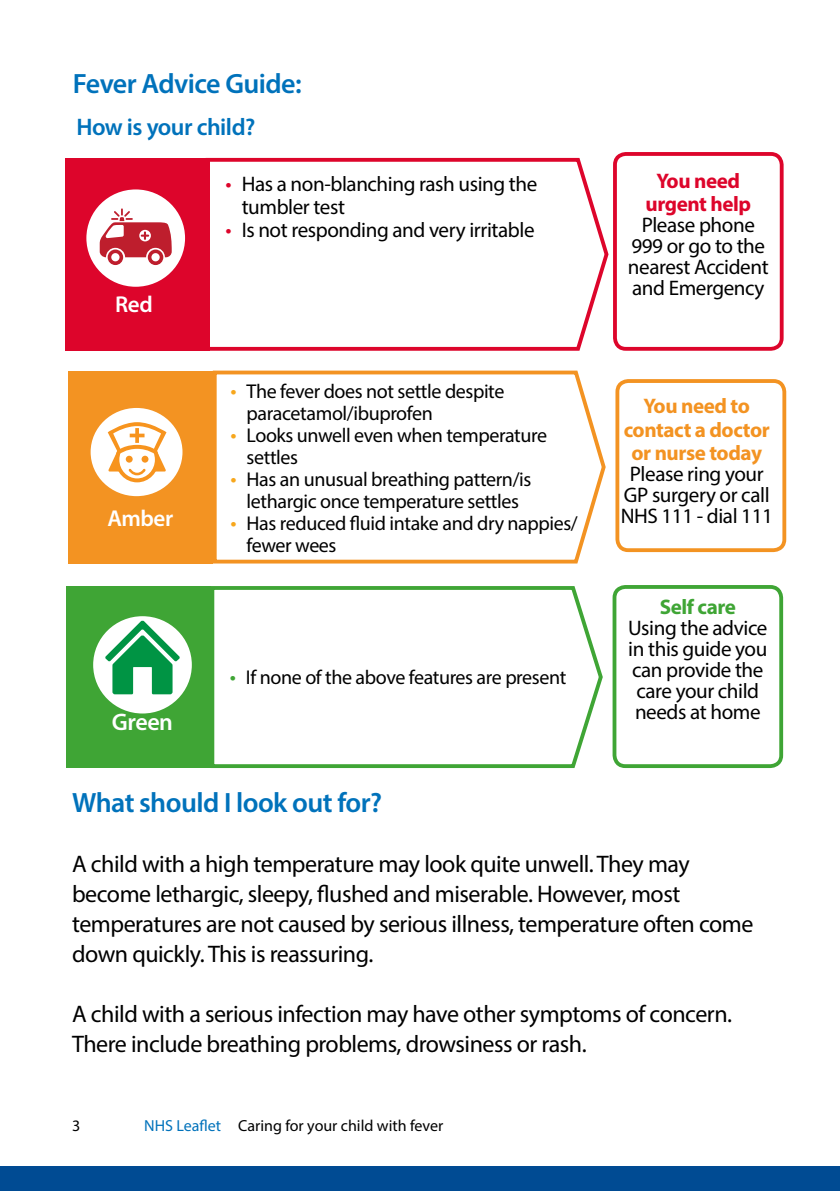
<style>
.page{position:relative;width:840px;height:1191px;background:#fff}
.page>*{position:absolute;margin:0;border:0;box-sizing:border-box;transform-origin:0 0}
.t1{font:600 28px "Myriad Pro";letter-spacing:-.02em;color:#0072bb}
.t2{font:24px/30px "Myriad Pro";letter-spacing:-.02em;color:#000}
.t3{font:600 24px "Myriad Pro";letter-spacing:-.02em;color:#0072bb}
.t4{font:600 24px "Myriad Pro";letter-spacing:-.02em;color:#fff}
.t5{font:600 23px "Myriad Pro";letter-spacing:-.02em;color:#fff}
.t6{font:21px/21px "Myriad Pro";letter-spacing:-.02em;color:#000;text-align:center}
.t7{font:700 21px/23px "Myriad Pro";letter-spacing:-.02em;color:#f39322;text-align:center}
.t8{font:700 21px/23px "Myriad Pro";letter-spacing:-.02em;color:#dd052b;text-align:center}
.t9{font:700 21px "Myriad Pro";letter-spacing:-.02em;color:#3fa535}
.t10{font:20px/22px "Myriad Pro";letter-spacing:-.02em;color:#000}
.t11{font:16px "Myriad Pro";color:#000}
.s1{font-size:22px;color:#dd052b}
.s2{font-size:22px;color:#f7a71c}
.s3{font-size:22px;color:#3fa535}
.s4{color:#0072bb}
</style>
<div class="page">
<div style="left:0;top:1166px;width:839px;height:25px;background:#004b93"></div>
<div style="left:68px;top:370px;width:145px;height:193px;background:#f39322"></div>
<svg style="left:211px;top:370px;width:395px;height:194px"></svg>
<div style="left:615px;top:379px;width:170px;height:173px;border:4px solid #f39322;border-radius:11px"></div>
<div style="left:91px;top:408px;width:91px;height:88px;background:#fff;border-radius:50%"></div>
<svg style="left:115px;top:437px;width:44px;height:45px"></svg>
<svg style="left:119px;top:441px;width:36px;height:37px"></svg>
<svg style="left:108px;top:422px;width:58px;height:53px"></svg>
<svg style="left:206px;top:157px;width:403px;height:194px"></svg>
<div style="left:65px;top:158px;width:145px;height:193px;background:#dd052b"></div>
<div style="left:612px;top:152px;width:171px;height:199px;border:4px solid #dd052b;border-radius:11px"></div>
<div style="left:86px;top:189px;width:99px;height:98px;background:#fff;border-radius:50%"></div>
<svg style="left:100px;top:208px;width:72px;height:57px"></svg>
<div style="left:66px;top:586px;width:144px;height:182px;background:#3fa535"></div>
<div style="left:612px;top:585px;width:170px;height:183px;border:4px solid #3fa535;border-radius:11px"></div>
<svg style="left:210px;top:586px;width:393px;height:182px"></svg>
<div style="left:93px;top:616px;width:99px;height:97px;background:#fff;border-radius:50%"></div>
<svg style="left:105px;top:620px;width:75px;height:74px"></svg>
<p class="t1" style="left:73px;top:66px;width:230px">Fever Advice Guide:</p>
<p class="t3" style="left:76px;top:112px;width:180px">How is your child?</p>
<p class="t5" style="left:115px;top:289px;width:39px">Red</p>
<p class="t5" style="left:107px;top:503px;width:67px">Amber</p>
<p class="t4" style="left:112px;top:706px;width:62px">Green</p>
<p class="t6" style="left:241px;top:172px;width:297px;line-height:23px;text-align:left;text-indent:-16px"><span class="s1">•</span> Has a non-blanching rash using the tumbler test</p>
<p class="t6" style="left:225px;top:219px;width:310px"><span class="s1">•</span> Is not responding and very irritable</p>
<p class="t10" style="left:246px;top:379px;width:259px;text-indent:-16px"><span class="s2">•</span> The fever does not settle despite paracetamol/ibuprofen</p>
<p class="t10" style="left:246px;top:423px;width:302px;text-indent:-16px"><span class="s2">•</span> Looks unwell even when temperature settles</p>
<p class="t10" style="left:230px;top:467px;width:302px;text-align:center"><span class="s2">•</span> Has an unusual breathing pattern/is lethargic once temperature settles</p>
<p class="t10" style="left:246px;top:511px;width:332px;text-indent:-16px"><span class="s2">•</span> Has reduced fluid intake and dry nappies/ fewer wees</p>
<p class="t10" style="left:229px;top:666px;width:338px"><span class="s3">•</span> If none of the above features are present</p>
<p class="t1" style="left:72px;top:785px;width:311px">What should I look out for?</p>
<p class="t8" style="left:645px;top:168px;width:107px">You need urgent help</p>
<p class="t6" style="left:627px;top:214px;width:142px">Please phone<br>999 or go to the nearest Accident and Emergency</p>
<p class="t7" style="left:623px;top:394px;width:147px">You need to contact a doctor or nurse today</p>
<p class="t6" style="left:620px;top:463px;width:154px">Please ring your<br>GP surgery or call<br>NHS 111 - dial 111</p>
<p class="t9" style="left:659px;top:593px;width:78px">Self care</p>
<p class="t6" style="left:627px;top:617px;width:141px">Using the advice in this guide you can provide the care your child needs at home</p>
<p class="t2" style="left:72px;top:848px;width:682px">A child with a high temperature may look quite unwell. They may become lethargic, sleepy, flushed and miserable. However, most temperatures are not caused by serious illness, temperature often come down quickly. This is reassuring.</p>
<p class="t2" style="left:72px;top:998px;width:661px">A child with a serious infection may have other symptoms of concern.<br>There include breathing problems, drowsiness or rash.</p>
<p class="t11" style="left:72px;top:1115px;width:10px">3</p>
<p class="t11" style="left:144px;top:1115px;width:300px"><span class="s4">NHS Leaflet</span> Caring for your child with fever</p>
</div>
